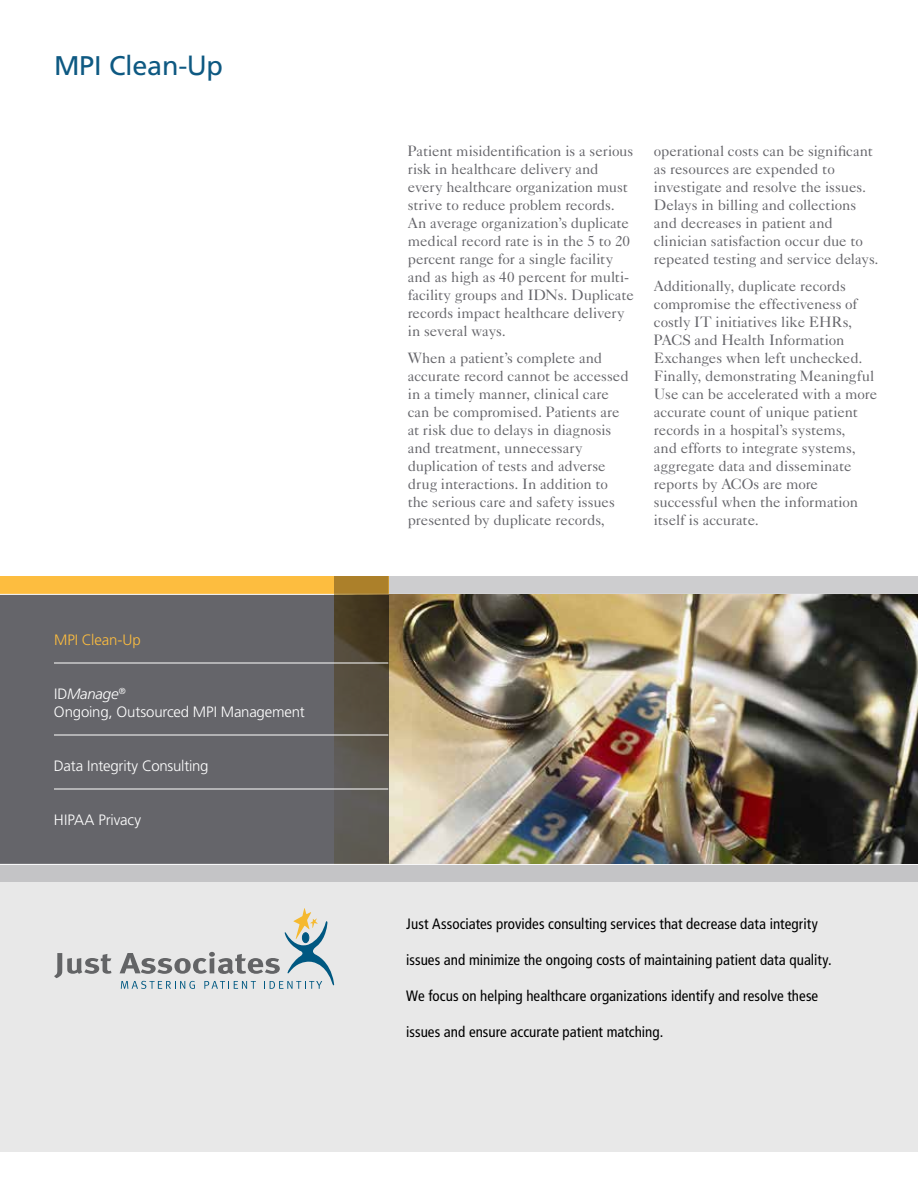
<style>
.page{position:relative;width:918px;height:1188px;background:#fff}
.page>*{position:absolute;margin:0;border:0;box-sizing:border-box;transform-origin:0 0}
.t1{font:27px "Frutiger LT Std";letter-spacing:-.01em;color:#0e5982}
.t2{font:15px/18px "Caslon Five Forty";color:#65656a}
.t3{font:condensed 15px "Frutiger LT Std";letter-spacing:.005em;color:#000}
.t4{font:300 15px/18px "Frutiger LT Std";letter-spacing:-.015em;color:#fff}
.t5{font:300 15px "Frutiger LT Std";letter-spacing:-.01em;color:#fdbd3f}
.s1{font-family:"Arial"}
.s2{font-style:italic}
</style>
<div class="page">
<div style="left:334px;top:576px;width:584px;height:18px;background:#cdcdcf"></div>
<div style="left:0;top:595px;width:388px;height:269px;background:#65656a"></div>
<div style="left:0;top:576px;width:388px;height:18px;background:#fdbd3f"></div>
<div style="left:0;top:864px;width:918px;height:288px;background:#e8e8e8"></div>
<div style="left:0;top:864px;width:918px;height:18px;background:#c4c4c6"></div>
<hr style="left:0;top:864px;width:918px;height:1px;background:#fff">
<img style="left:334px;top:594px;width:584px;height:270px">
<div style="left:334px;top:576px;width:54px;height:18px;background:#ac802a"></div>
<hr style="left:54px;top:663px;width:334px;height:1px;background:#fff">
<hr style="left:54px;top:735px;width:334px;height:1px;background:#fff">
<hr style="left:54px;top:789px;width:334px;height:1px;background:#fff">
<svg style="left:54px;top:953px;width:58px;height:25px"></svg>
<svg style="left:120px;top:908px;width:214px;height:81px"></svg>
<h1 class="t1" style="left:54px;top:50px;width:170px">MPI Clean-<span class="s1">U</span>p</h1>
<p class="t5" style="left:54px;top:631px;width:88px">MPI Clean-Up</p>
<p class="t4" style="left:54px;top:685px;width:252px">ID<span class="s2">Manage</span><sup>®<br></sup>Ongoing, Outsourced MPI Management</p>
<p class="t4" style="left:54px;top:757px;width:156px">Data Integrity Consulting</p>
<p class="t4" style="left:54px;top:811px;width:89px">HIPAA Privacy</p>
<p class="t2" style="left:408px;top:141px;width:228px">Patient misidentification is a serious risk in healthcare delivery and every healthcare organization must strive to reduce problem records.<br>An average organization’s duplicate medical record rate is in the 5 to 20 percent range for a single facility and as high as 40 percent for multi&shy;facility groups and IDNs. Duplicate records impact healthcare delivery in several ways.</p>
<p class="t2" style="left:408px;top:348px;width:223px">When a patient’s complete and accurate record cannot be accessed in a timely manner, clinical care can be compromised. Patients are at risk due to delays in diagnosis and treatment, unnecessary duplication of tests and adverse drug interactions. In addition to the serious care and safety issues presented by duplicate records,</p>
<p class="t2" style="left:654px;top:141px;width:226px">operational costs can be significant as resources are expended to investigate and resolve the issues.<br>Delays in billing and collections and decreases in patient and clinician satisfaction occur due to repeated testing and service delays.</p>
<p class="t2" style="left:654px;top:276px;width:225px">Additionally, duplicate records compromise the effectiveness of costly IT initiatives like EHRs,<br>PACS and Health Information<br>Exchanges when left unchecked.<br>Finally, demonstrating Meaningful<br>Use can be accelerated with a more accurate count of unique patient records in a hospital’s systems,<br>and efforts to integrate systems, aggregate data and disseminate reports by ACOs are more successful when the information itself is accurate.</p>
<p class="t3" style="left:406px;top:915px;width:413px">Just Associates provides consulting services that decrease data integrity</p>
<p class="t3" style="left:406px;top:951px;width:427px">issues and minimize the ongoing costs of maintaining patient data quality.</p>
<p class="t3" style="left:406px;top:987px;width:414px">We focus on helping healthcare organizations identify and resolve these</p>
<p class="t3" style="left:406px;top:1023px;width:259px">issues and ensure accurate patient matching.</p>
</div>
